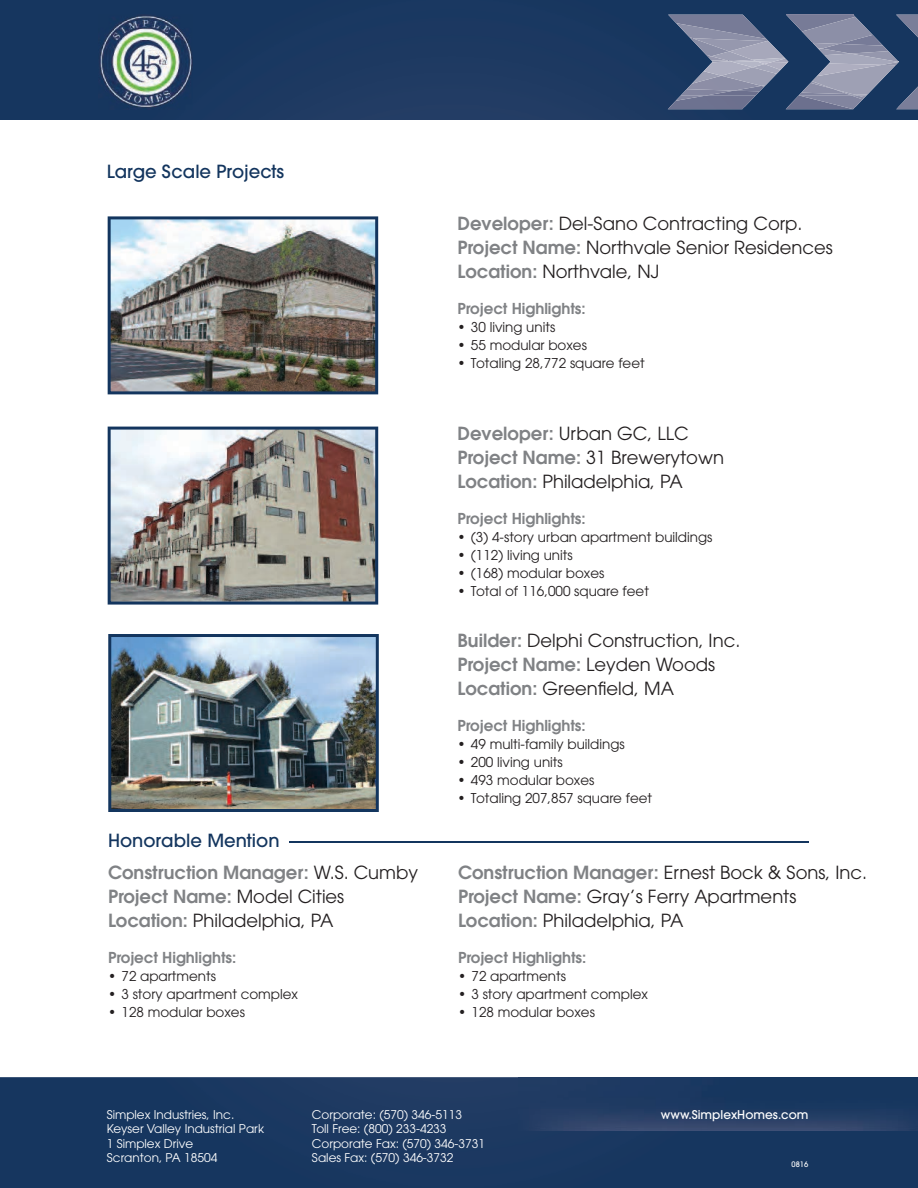
<style>
.page{position:relative;width:918px;height:1188px;background:#fff}
.page>*{position:absolute;margin:0;border:0;box-sizing:border-box;transform-origin:0 0}
.t1{font:18px/24px "ITC Avant Garde Std";color:#231f20}
.t2{font:600 18px/31.5px "ITC Avant Garde Std";color:#808285}
.t3{font:500 18px "ITC Avant Garde Std";color:#13355e}
.t4{font:600 15px "ITC Avant Garde Std";color:#808285}
.t5{font:13.5px "ITC Avant Garde Std";color:#231f20}
.t6{font:12px/14.4px "ITC Avant Garde Std";color:#fff}
.t7{font:500 12px "ITC Avant Garde Std";color:#fff}
.t8{font:500 7.5px "ITC Avant Garde Std";color:#fff}
.s1{font-weight:500;color:#13355e}
.s2{font-weight:400;color:#231f20}
.s3{font-weight:600;color:#808285}
</style>
<div class="page">
<div style="left:0;top:1077px;width:539px;height:111px;background:#18375f"></div>
<div style="left:539px;top:1131px;width:379px;height:57px;background:#16365f"></div>
<div style="left:0;top:0;width:107px;height:120px;background:#16365f"></div>
<div style="left:107px;top:109px;width:811px;height:11px;background:#1d3961"></div>
<div style="left:163px;top:0;width:755px;height:109px;background:#1a3861"></div>
<img style="left:107px;top:0;width:56px;height:15px">
<img style="left:896px;top:87px;width:22px;height:22px">
<img style="left:896px;top:15px;width:22px;height:22px">
<img style="left:873px;top:20px;width:8px;height:8px">
<img style="left:880px;top:95px;width:16px;height:1px">
<img style="left:668px;top:109px;width:74px;height:1px">
<img style="left:668px;top:96px;width:87px;height:13px">
<img style="left:786px;top:96px;width:13px;height:13px">
<img style="left:734px;top:92px;width:26px;height:4px">
<img style="left:799px;top:93px;width:30px;height:16px">
<img style="left:800px;top:96px;width:29px;height:13px">
<img style="left:786px;top:15px;width:87px;height:20px">
<img style="left:786px;top:15px;width:67px;height:1px">
<img style="left:668px;top:15px;width:98px;height:24px">
<img style="left:676px;top:23px;width:92px;height:18px">
<img style="left:730px;top:33px;width:36px;height:5px">
<img style="left:680px;top:89px;width:25px;height:7px">
<img style="left:705px;top:91px;width:29px;height:5px">
<img style="left:676px;top:96px;width:29px;height:5px">
<img style="left:802px;top:17px;width:71px;height:27px">
<img style="left:801px;top:83px;width:11px;height:11px">
<img style="left:690px;top:39px;width:16px;height:17px">
<img style="left:812px;top:65px;width:84px;height:30px">
<img style="left:819px;top:84px;width:10px;height:5px">
<svg style="left:829px;top:82px;width:51px;height:27px"></svg>
<img style="left:692px;top:38px;width:75px;height:13px">
<img style="left:687px;top:76px;width:47px;height:15px">
<img style="left:692px;top:71px;width:12px;height:5px">
<img style="left:692px;top:76px;width:29px;height:8px">
<img style="left:721px;top:74px;width:56px;height:12px">
<svg style="left:734px;top:85px;width:32px;height:7px"></svg>
<img style="left:745px;top:82px;width:16px;height:4px">
<img style="left:753px;top:70px;width:28px;height:4px">
<img style="left:704px;top:61px;width:49px;height:15px">
<img style="left:721px;top:72px;width:14px;height:4px">
<img style="left:839px;top:44px;width:22px;height:7px">
<img style="left:850px;top:51px;width:11px;height:3px">
<img style="left:819px;top:49px;width:31px;height:6px">
<img style="left:824px;top:54px;width:37px;height:9px">
<img style="left:850px;top:54px;width:11px;height:8px">
<img style="left:817px;top:63px;width:44px;height:2px">
<img style="left:817px;top:65px;width:65px;height:11px">
<svg style="left:861px;top:28px;width:39px;height:38px"></svg>
<img style="left:729px;top:41px;width:56px;height:10px">
<svg style="left:813px;top:43px;width:26px;height:7px"></svg>
<svg style="left:706px;top:51px;width:82px;height:19px;background:#9fa3b7"></svg>
<img style="left:518px;top:1077px;width:400px;height:54px">
<img style="left:99px;top:15px;width:93px;height:94px">
<img style="left:108px;top:634px;width:271px;height:178px">
<hr style="left:290px;top:842px;width:519px;height:1px;background:#13355e">
<img style="left:108px;top:216px;width:270px;height:178px">
<img style="left:108px;top:427px;width:270px;height:178px">
<p class="t3" style="left:107px;top:162px;width:179px">Large Scale Projects</p>
<p class="t2" style="left:108px;top:825px;width:312px"><span class="s1">Honorable Mention<br></span>Construction Manager: <span class="s2">W.S. Cumby</span></p>
<p class="t1" style="left:108px;top:885px;width:238px"><span class="s3">Project Name:</span> Model Cities<br><span class="s3">Location:</span> Philadelphia, PA</p>
<p class="t4" style="left:108px;top:950px;width:130px">Project Highlights:</p>
<p class="t5" style="left:108px;top:969px;width:109px">• 72 apartments</p>
<p class="t5" style="left:108px;top:987px;width:192px">• 3 story apartment complex</p>
<p class="t5" style="left:108px;top:1005px;width:138px">• 128 modular boxes</p>
<p class="t1" style="left:457px;top:212px;width:377px"><span class="s3">Developer:</span> Del-Sano Contracting Corp.<br><span class="s3">Project Name:</span> Northvale Senior Residences<br><span class="s3">Location:</span> Northvale, NJ</p>
<p class="t4" style="left:457px;top:301px;width:130px">Project Highlights:</p>
<p class="t5" style="left:457px;top:320px;width:99px">• 30 living units</p>
<p class="t5" style="left:457px;top:338px;width:131px">• 55 modular boxes</p>
<p class="t5" style="left:457px;top:356px;width:189px">• Totaling 28,772 square feet</p>
<p class="t1" style="left:457px;top:422px;width:268px"><span class="s3">Developer:</span> Urban GC, LLC<br><span class="s3">Project Name:</span> 31 Brewerytown<br><span class="s3">Location:</span> Philadelphia, PA</p>
<p class="t4" style="left:457px;top:511px;width:130px">Project Highlights:</p>
<p class="t5" style="left:457px;top:530px;width:257px">• (3) 4-story urban apartment buildings</p>
<p class="t5" style="left:457px;top:548px;width:117px">• (112) living units</p>
<p class="t5" style="left:457px;top:566px;width:148px">• (168) modular boxes</p>
<p class="t5" style="left:457px;top:584px;width:193px">• Total of 116,000 square feet</p>
<p class="t1" style="left:457px;top:629px;width:284px"><span class="s3">Builder:</span> Delphi Construction, Inc.<br><span class="s3">Project Name:</span> Leyden Woods<br><span class="s3">Location:</span> Greenfield, MA</p>
<p class="t4" style="left:457px;top:718px;width:130px">Project Highlights:</p>
<p class="t5" style="left:457px;top:738px;width:169px">• 49 multi-family buildings</p>
<p class="t5" style="left:457px;top:756px;width:107px">• 200 living units</p>
<p class="t5" style="left:457px;top:774px;width:138px">• 493 modular boxes</p>
<p class="t5" style="left:457px;top:792px;width:196px">• Totaling 207,857 square feet</p>
<p class="t1" style="left:458px;top:861px;width:411px"><span class="s3">Construction Manager:</span> Ernest Bock &amp; Sons, Inc.<br><span class="s3">Project Name:</span> Gray’s Ferry Apartments<br><span class="s3">Location:</span> Philadelphia, PA</p>
<p class="t4" style="left:458px;top:950px;width:130px">Project Highlights:</p>
<p class="t5" style="left:458px;top:969px;width:109px">• 72 apartments</p>
<p class="t5" style="left:458px;top:987px;width:192px">• 3 story apartment complex</p>
<p class="t5" style="left:458px;top:1005px;width:138px">• 128 modular boxes</p>
<p class="t6" style="left:107px;top:1108px;width:159px">Simplex Industries, Inc.<br>Keyser Valley Industrial Park<br>1 Simplex Drive<br>Scranton, PA 18504</p>
<p class="t6" style="left:312px;top:1108px;width:175px">Corporate: (570) 346-5113<br>Toll Free: (800) 233-4233<br>Corporate Fax: (570) 346-3731<br>Sales Fax: (570) 346-3732</p>
<p class="t7" style="left:661px;top:1109px;width:149px">www.SimplexHomes.com</p>
<p class="t8" style="left:792px;top:1160px;width:18px">0816</p>
</div>
